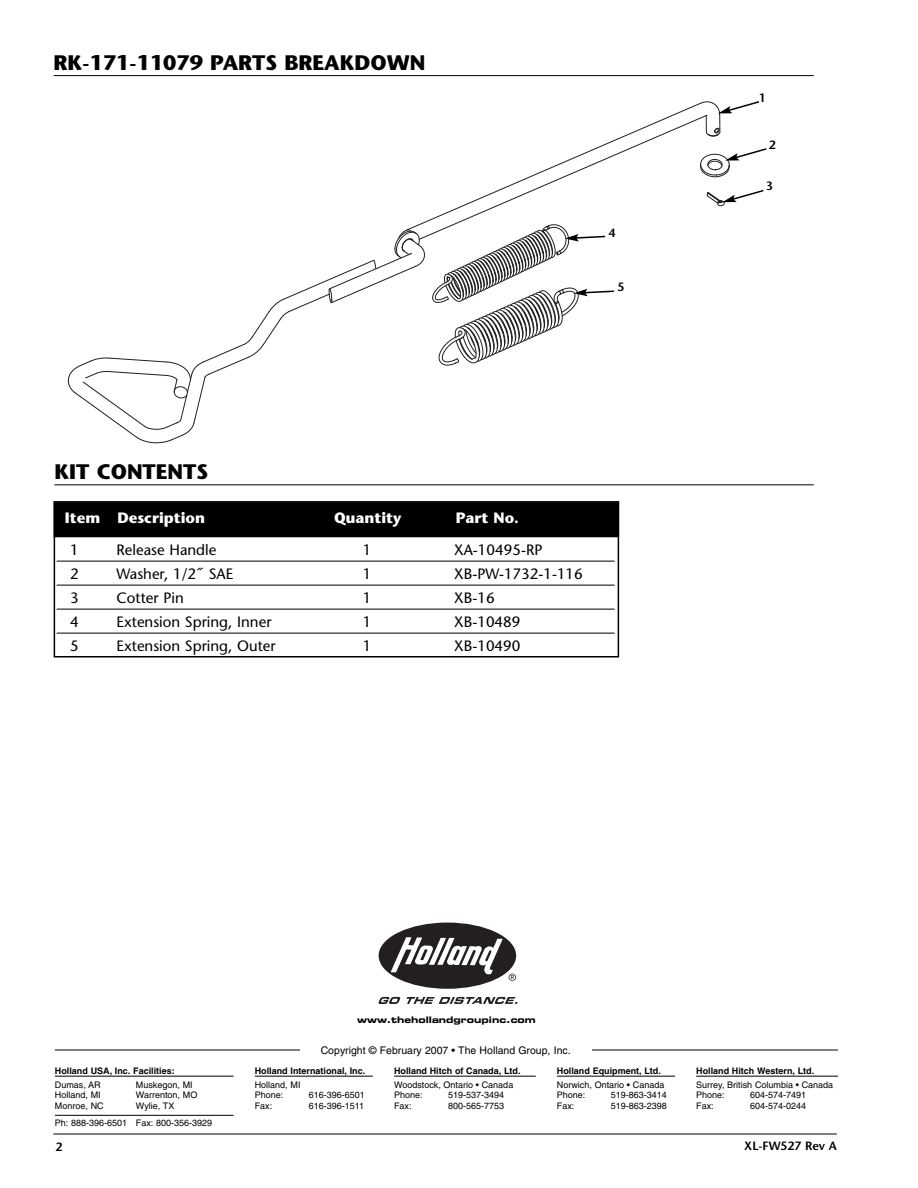
<style>
.page{position:relative;width:918px;height:1188px;background:#fff}
.page>*{position:absolute;margin:0;border:0;box-sizing:border-box;transform-origin:0 0}
.t1{font:700 21px "Stone Sans";color:#000}
.t2{font:15px "Stone Sans";color:#000}
.t3{font:700 15px "Stone Sans";color:#fff}
.t4{font:600 12px "Stone Sans";color:#000}
.t5{font:10.5px "Helvetica";color:#000}
.t6{font:9px/10.8px "Helvetica";color:#000}
.t7{font:700 9px "Helvetica";color:#000}
.t8{font:9px "Eurostile LT Bold Extended Two";color:#000}
</style>
<div class="page">
<svg style="left:378px;top:997px;width:140px;height:7px"></svg>
<div style="left:379px;top:923px;width:137px;height:66px;background:#231f20;border-radius:50%"></div>
<svg style="left:509px;top:974px;width:7px;height:7px"></svg>
<svg style="left:391px;top:937px;width:112px;height:38px"></svg>
<hr style="left:55px;top:1050px;width:783px;height:1px;background:#000">
<div style="left:300px;top:1046px;width:292px;height:15px;background:#fff"></div>
<hr style="left:55px;top:1076px;width:179px;height:1px;background:#000">
<hr style="left:55px;top:1115px;width:179px;height:1px;background:#000">
<hr style="left:255px;top:1076px;width:118px;height:1px;background:#000">
<hr style="left:557px;top:1076px;width:118px;height:1px;background:#000">
<hr style="left:696px;top:1076px;width:142px;height:1px;background:#000">
<hr style="left:394px;top:1076px;width:142px;height:1px;background:#000">
<hr style="left:53px;top:1134px;width:784px;height:1px;background:#000">
<hr style="left:54px;top:484px;width:760px;height:1px;background:#000">
<div style="left:54px;top:501px;width:565px;height:157px;border:2px solid #000"></div>
<div style="left:55px;top:503px;width:563px;height:33px;background:#000"></div>
<div style="left:54px;top:501px;width:565px;height:36px;border:2px solid #000"></div>
<hr style="left:57px;top:561px;width:558px;height:1px;background:#000">
<hr style="left:57px;top:585px;width:558px;height:1px;background:#000">
<hr style="left:57px;top:609px;width:558px;height:1px;background:#000">
<hr style="left:57px;top:633px;width:558px;height:1px;background:#000">
<hr style="left:54px;top:75px;width:760px;height:1px;background:#000">
<svg style="left:68px;top:101px;width:699px;height:342px"></svg>
<h1 class="t1" style="left:54px;top:55px;width:373px">RK-171-11079 PARTS BREAKDOWN</h1>
<h3 class="t4" style="left:609px;top:228px;width:8px">4</h3>
<h3 class="t4" style="left:617px;top:282px;width:8px">5</h3>
<h1 class="t1" style="left:54px;top:464px;width:155px">KIT CONTENTS</h1>
<h2 class="t3" style="left:65px;top:512px;width:142px">Item Description</h2>
<h2 class="t3" style="left:334px;top:512px;width:69px">Quantity</h2>
<h2 class="t3" style="left:456px;top:512px;width:65px">Part No.</h2>
<h2 class="t2" style="left:70px;top:544px;width:10px">1</h2>
<h2 class="t2" style="left:117px;top:544px;width:101px">Release Handle</h2>
<h2 class="t2" style="left:363px;top:544px;width:10px">1</h2>
<h2 class="t2" style="left:454px;top:544px;width:90px">XA-10495-RP</h2>
<h2 class="t2" style="left:70px;top:568px;width:10px">2</h2>
<h2 class="t2" style="left:117px;top:568px;width:118px">Washer, 1/2˝ SAE</h2>
<h2 class="t2" style="left:363px;top:568px;width:10px">1</h2>
<h2 class="t2" style="left:454px;top:568px;width:130px">XB-PW-1732-1-116</h2>
<h2 class="t2" style="left:70px;top:592px;width:10px">3</h2>
<h2 class="t2" style="left:117px;top:592px;width:69px">Cotter Pin</h2>
<h2 class="t2" style="left:363px;top:592px;width:10px">1</h2>
<h2 class="t2" style="left:454px;top:592px;width:42px">XB-16</h2>
<h2 class="t2" style="left:70px;top:616px;width:10px">4</h2>
<h2 class="t2" style="left:117px;top:616px;width:156px">Extension Spring, Inner</h2>
<h2 class="t2" style="left:363px;top:616px;width:10px">1</h2>
<h2 class="t2" style="left:454px;top:616px;width:68px">XB-10489</h2>
<h2 class="t2" style="left:70px;top:640px;width:10px">5</h2>
<h2 class="t2" style="left:117px;top:640px;width:161px">Extension Spring, Outer</h2>
<h2 class="t2" style="left:363px;top:640px;width:10px">1</h2>
<h2 class="t2" style="left:454px;top:640px;width:68px">XB-10490</h2>
<h3 class="t4" style="left:759px;top:93px;width:8px">1</h3>
<h3 class="t4" style="left:769px;top:140px;width:8px">2</h3>
<h3 class="t4" style="left:766px;top:182px;width:8px">3</h3>
<p class="t7" style="left:55px;top:1067px;width:121px">Holland USA, Inc. Facilities:</p>
<p class="t6" style="left:55px;top:1080px;width:47px">Dumas, AR</p>
<p class="t6" style="left:136px;top:1080px;width:58px">Muskegon, MI</p>
<p class="t6" style="left:55px;top:1091px;width:47px">Holland, MI</p>
<p class="t6" style="left:136px;top:1091px;width:63px">Warrenton, MO</p>
<p class="t6" style="left:55px;top:1102px;width:50px">Monroe, NC</p>
<p class="t6" style="left:55px;top:1099px;width:159px;line-height:16.8px;text-indent:81px">Wylie, TX<br>Ph: 888-396-6501 Fax: 800-356-3929</p>
<p class="t8" style="left:357px;top:1016px;width:180px">www.thehollandgroupinc.com</p>
<p class="t5" style="left:321px;top:1046px;width:251px">Copyright © February 2007 • The Holland Group, Inc.</p>
<p class="t7" style="left:255px;top:1067px;width:112px">Holland International, Inc.</p>
<p class="t6" style="left:255px;top:1080px;width:47px">Holland, MI<br>Phone:</p>
<p class="t6" style="left:309px;top:1091px;width:58px">616-396-6501</p>
<p class="t6" style="left:255px;top:1102px;width:19px">Fax:</p>
<p class="t6" style="left:309px;top:1102px;width:57px">616-396-1511</p>
<p class="t7" style="left:394px;top:1067px;width:128px">Holland Hitch of Canada, Ltd.</p>
<p class="t6" style="left:394px;top:1080px;width:121px">Woodstock, Ontario • Canada<br>Phone:</p>
<p class="t6" style="left:448px;top:1091px;width:58px">519-537-3494</p>
<p class="t6" style="left:394px;top:1102px;width:19px">Fax:</p>
<p class="t6" style="left:448px;top:1102px;width:58px">800-565-7753</p>
<p class="t7" style="left:557px;top:1067px;width:106px">Holland Equipment, Ltd.</p>
<p class="t6" style="left:557px;top:1080px;width:109px">Norwich, Ontario • Canada<br>Phone:</p>
<p class="t6" style="left:611px;top:1091px;width:58px">519-863-3414</p>
<p class="t7" style="left:696px;top:1067px;width:120px">Holland Hitch Western, Ltd.</p>
<p class="t6" style="left:696px;top:1080px;width:139px">Surrey, British Columbia • Canada<br>Phone:</p>
<p class="t6" style="left:750px;top:1091px;width:58px">604-574-7491</p>
<p class="t6" style="left:557px;top:1102px;width:19px">Fax:</p>
<p class="t6" style="left:611px;top:1102px;width:58px">519-863-2398</p>
<p class="t6" style="left:696px;top:1102px;width:19px">Fax:</p>
<p class="t6" style="left:750px;top:1102px;width:58px">604-574-0244</p>
<h3 class="t4" style="left:56px;top:1142px;width:8px">2</h3>
<h3 class="t4" style="left:744px;top:1141px;width:94px">XL-FW527 Rev A</h3>
</div>
